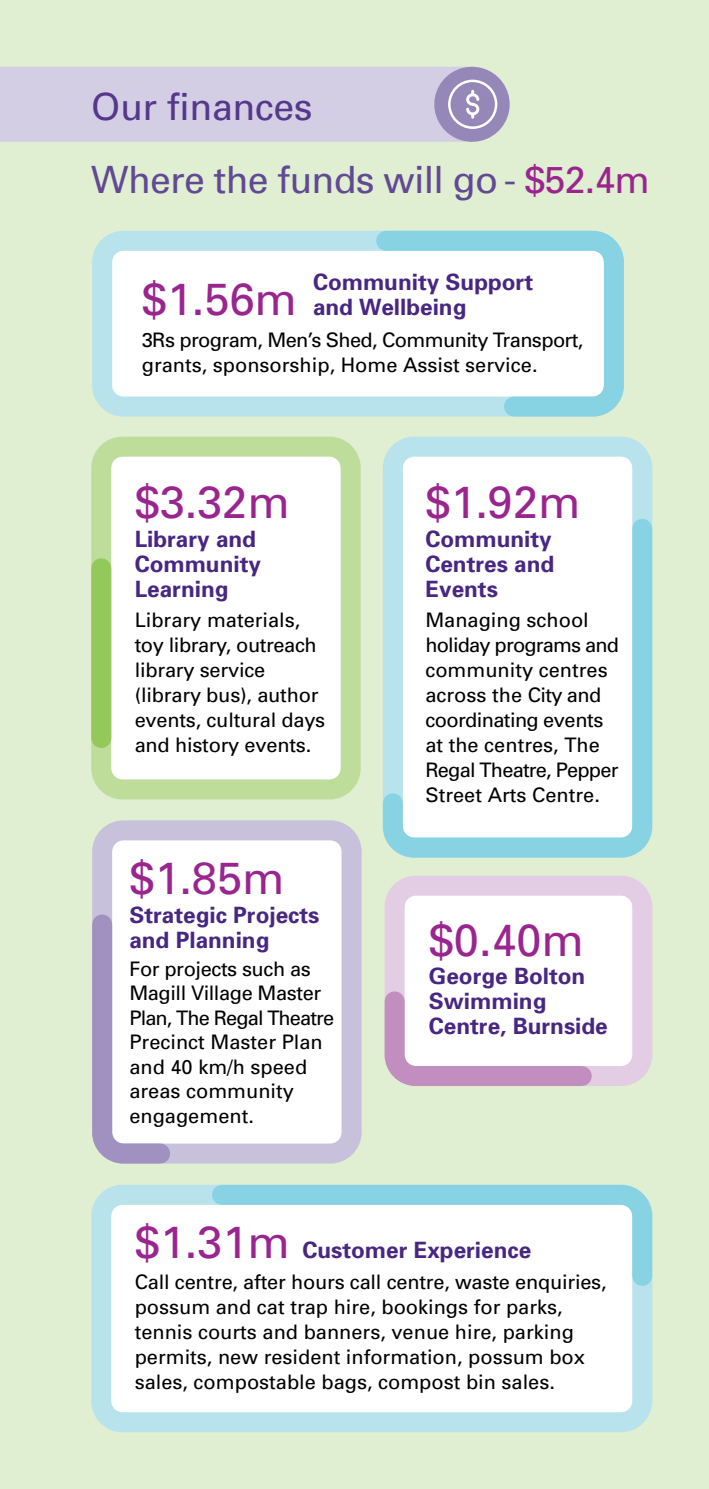
<style>
.page{position:relative;width:709px;height:1489px;background:#fff}
.page>*{position:absolute;margin:0;border:0;box-sizing:border-box;transform-origin:0 0}
.t1{font:45px "Univers";color:#9a258f}
.t2{font:37.5px/73.8px "Univers";letter-spacing:-.02em;color:#624994}
.t3{font:700 22.5px/25px "Univers";color:#482783}
.t4{font:20px/25px "Univers";color:#000}
.s1{color:#55388b}
.s2{color:#9a258f}
.s3{font-weight:400;font-size:45px;color:#9a258f}
</style>
<div class="page">
<div style="left:0;top:0;width:709px;height:1488px;background:#e0eed1"></div>
<div style="left:0;top:67px;width:472px;height:75px;background:#d3cee4"></div>
<hr style="left:472px;top:67px;width:1px;height:75px;background:#9687b9">
<div style="left:394px;top:885px;width:248px;height:190px;background:#fff;border-radius:21px"></div>
<div style="left:384px;top:875px;width:268px;height:210px;border:20px solid #e2cde4;border-radius:21px"></div>
<svg style="left:384px;top:981px;width:217px;height:105px"></svg>
<div style="left:393px;top:446px;width:249px;height:401px;background:#fff;border-radius:21px"></div>
<div style="left:383px;top:436px;width:269px;height:421px;border:20px solid #b8e3ed;border-radius:21px"></div>
<svg style="left:382px;top:509px;width:271px;height:349px"></svg>
<div style="left:101px;top:446px;width:250px;height:343px;background:#fff;border-radius:21px"></div>
<div style="left:91px;top:436px;width:270px;height:363px;border:20px solid #bedd9b;border-radius:21px"></div>
<div style="left:91px;top:568px;width:20px;height:170px;background:#93c95a"></div>
<div style="left:102px;top:241px;width:512px;height:165px;background:#fff;border-radius:21px"></div>
<div style="left:92px;top:231px;width:532px;height:185px;border:20px solid #b8e3ed;border-radius:21px"></div>
<svg style="left:366px;top:230px;width:258px;height:187px"></svg>
<svg style="left:466px;top:90px;width:13px;height:29px"></svg>
<div style="left:448px;top:80px;width:49px;height:49px;border:2px solid #fff;border-radius:50%"></div>
<div style="left:102px;top:830px;width:249px;height:323px;background:#fff;border-radius:21px"></div>
<div style="left:92px;top:820px;width:269px;height:343px;border:20px solid #c8c1dc;border-radius:21px"></div>
<svg style="left:92px;top:904px;width:88px;height:260px"></svg>
<div style="left:101px;top:1194px;width:541px;height:227px;background:#fff;border-radius:21px"></div>
<div style="left:91px;top:1184px;width:561px;height:247px;border:20px solid #b8e3ed;border-radius:21px"></div>
<svg style="left:202px;top:1184px;width:451px;height:111px"></svg>
<h2 class="t2" style="left:91px;top:69px;width:560px"><span class="s1">Our finances<br></span>Where the funds will go - <span class="s2">$52.4m</span></h2>
<h1 class="t1" style="left:142px;top:271px;width:157px">$1.56m</h1>
<p class="t3" style="left:313px;top:269px;width:222px">Community Support and Wellbeing</p>
<p class="t4" style="left:142px;top:327px;width:443px">3Rs program, Men’s Shed, Community Transport, grants, sponsorship, Home Assist service.</p>
<h1 class="t1" style="left:135px;top:474px;width:157px">$3.32m</h1>
<p class="t3" style="left:135px;top:525px;width:128px">Library and<br>Community<br>Learning</p>
<p class="t4" style="left:135px;top:607px;width:192px">Library materials, toy library, outreach library service (library bus), author events, cultural days and history events.</p>
<h1 class="t1" style="left:129px;top:850px;width:157px">$1.85m</h1>
<p class="t3" style="left:129px;top:901px;width:192px">Strategic Projects and Planning</p>
<p class="t4" style="left:129px;top:956px;width:206px">For projects such as<br>Magill Village Master<br>Plan, The Regal Theatre<br>Precinct Master Plan and 40 km/h speed areas community engagement.</p>
<h1 class="t1" style="left:425px;top:474px;width:157px">$1.92m</h1>
<p class="t3" style="left:425px;top:525px;width:130px;text-align:justify">Community Centres and Events</p>
<p class="t4" style="left:425px;top:607px;width:195px">Managing school holiday programs and community centres across the City and coordinating events at the centres, The<br>Regal Theatre, Pepper<br>Street Arts Centre.</p>
<h1 class="t1" style="left:429px;top:911px;width:157px">$0.40m</h1>
<p class="t3" style="left:429px;top:962px;width:180px">George Bolton<br>Swimming<br>Centre, Burnside</p>
<p class="t3" style="left:135px;top:1236px;width:398px"><span class="s3">$1.31m</span> Customer Experience</p>
<p class="t4" style="left:135px;top:1268px;width:473px">Call centre, after hours call centre, waste enquiries, possum and cat trap hire, bookings for parks, tennis courts and banners, venue hire, parking permits, new resident information, possum box sales, compostable bags, compost bin sales.</p>
</div>
